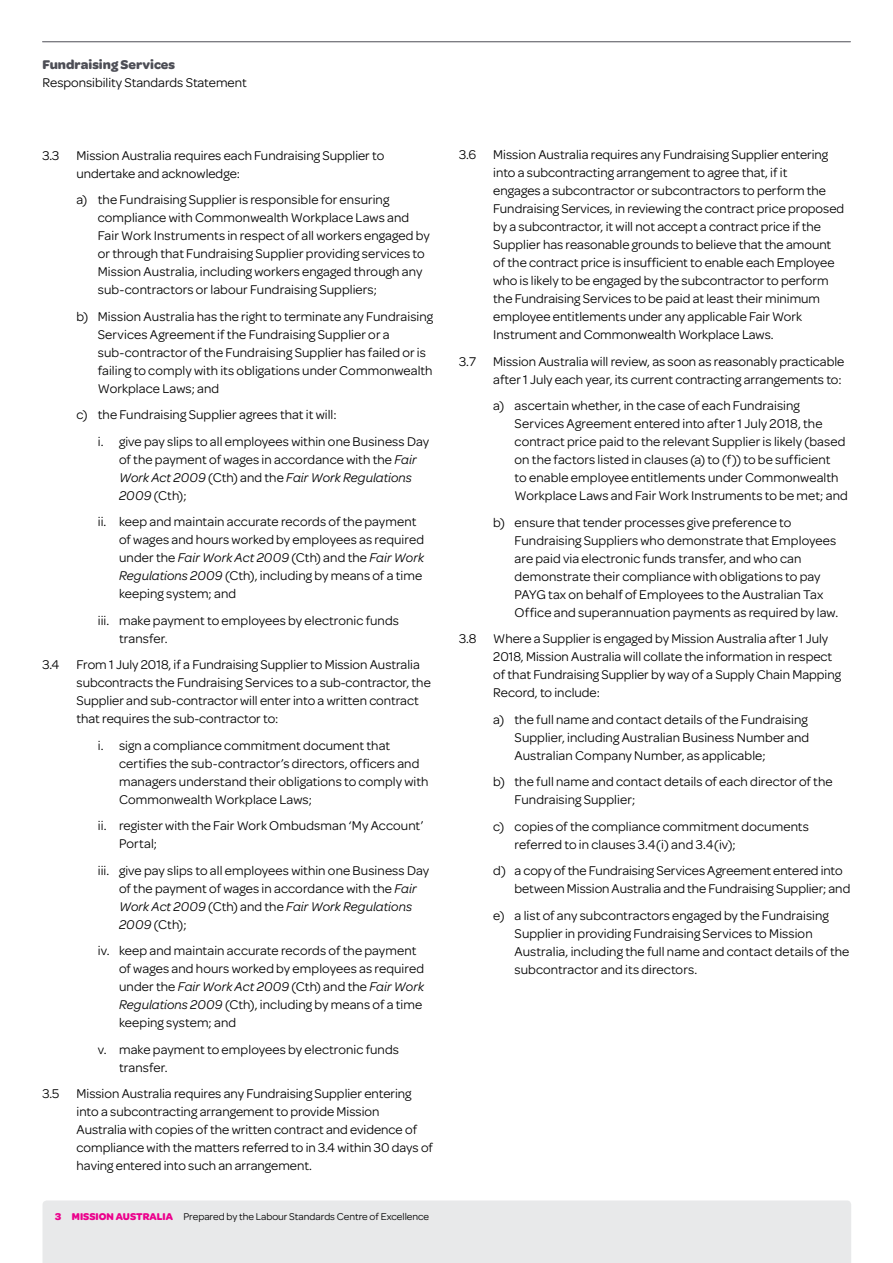
<style>
.page{position:relative;width:893px;height:1263px;background:#fff}
.page>*{position:absolute;margin:0;border:0;box-sizing:border-box;transform-origin:0 0}
.t1{font:13.5px/18px "Omnes";color:#000}
.t2{font:700 13.5px "Omnes";color:#4d4e56}
.t3{font:10.5px "Omnes";color:#000}
.s1{font-style:italic}
.s2{font-weight:700;color:#ec008c}
</style>
<div class="page">
<div style="left:43px;top:1200px;width:808px;height:63px;background:#e8e9ea"></div>
<hr style="left:43px;top:41px;width:807px;height:1px;background:#4d4e56">
<p class="t2" style="left:43px;top:57px;width:134px">Fundraising Services</p>
<p class="t1" style="left:43px;top:74px;width:206px">Responsibility Standards Statement</p>
<p class="t1" style="left:43px;top:146px;width:18px">3.3</p>
<p class="t1" style="left:77px;top:146px;width:309px">Mission Australia requires each Fundraising Supplier to undertake and acknowledge:</p>
<p class="t1" style="left:98px;top:191px;width:334px;text-indent:-21px">a) the Fundraising Supplier is responsible for ensuring compliance with Commonwealth Workplace Laws and Fair Work Instruments in respect of all workers engaged by or through that Fundraising Supplier providing services to Mission Australia, including workers engaged through any sub-contractors or labour Fundraising Suppliers;</p>
<p class="t1" style="left:98px;top:307px;width:337px;text-indent:-21px">b) Mission Australia has the right to terminate any Fundraising Services Agreement if the Fundraising Supplier or a sub-contractor of the Fundraising Supplier has failed or is failing to comply with its obligations under Commonwealth Workplace Laws; and</p>
<p class="t1" style="left:98px;top:401px;width:333px;line-height:26.5px;text-indent:-21px">c) the Fundraising Supplier agrees that it will:<br>i. give pay slips to all employees within one Business Day</p>
<p class="t1" style="left:119px;top:450px;width:299px">of the payment of wages in accordance with the <span class="s1">Fair<br>Work Act 2009</span> (Cth) and the <span class="s1">Fair Work Regulations<br>2009</span> (Cth);</p>
<p class="t1" style="left:119px;top:513px;width:306px;text-indent:-21px">ii. keep and maintain accurate records of the payment of wages and hours worked by employees as required under the <span class="s1">Fair Work Act 2009</span> (Cth) and the <span class="s1">Fair Work Regulations 2009</span> (Cth), including by means of a time keeping system; and</p>
<p class="t1" style="left:119px;top:611px;width:281px;text-indent:-21px">iii. make payment to employees by electronic funds transfer.</p>
<p class="t1" style="left:43px;top:656px;width:18px">3.4</p>
<p class="t1" style="left:77px;top:656px;width:356px">From 1 July 2018, if a Fundraising Supplier to Mission Australia subcontracts the Fundraising Services to a sub-contractor, the Supplier and sub-contractor will enter into a written contract that requires the sub-contractor to:</p>
<p class="t1" style="left:119px;top:736px;width:311px;text-indent:-21px">i. sign a compliance commitment document that certifies the sub-contractor’s directors, officers and managers understand their obligations to comply with Commonwealth Workplace Laws;</p>
<p class="t1" style="left:119px;top:817px;width:306px;text-indent:-21px">ii. register with the Fair Work Ombudsman ‘My Account’<br>Portal;</p>
<p class="t1" style="left:119px;top:861px;width:312px;text-indent:-21px">iii. give pay slips to all employees within one Business Day of the payment of wages in accordance with the <span class="s1">Fair Work Act 2009</span> (Cth) and the <span class="s1">Fair Work Regulations 2009</span> (Cth);</p>
<p class="t1" style="left:119px;top:942px;width:306px;text-indent:-21px">iv. keep and maintain accurate records of the payment of wages and hours worked by employees as required under the <span class="s1">Fair Work Act 2009</span> (Cth) and the <span class="s1">Fair Work Regulations 2009</span> (Cth), including by means of a time keeping system; and</p>
<p class="t1" style="left:119px;top:1040px;width:281px;text-indent:-21px">v. make payment to employees by electronic funds transfer.</p>
<p class="t1" style="left:43px;top:1085px;width:18px">3.5</p>
<p class="t1" style="left:77px;top:1085px;width:358px">Mission Australia requires any Fundraising Supplier entering into a subcontracting arrangement to provide Mission<br>Australia with copies of the written contract and evidence of compliance with the matters referred to in 3.4 within 30 days of having entered into such an arrangement.</p>
<p class="t3" style="left:55px;top:1211px;width:375px"><span class="s2">3 MISSION AUSTRALIA</span> Prepared by the Labour Standards Centre of Excellence</p>
<p class="t1" style="left:459px;top:146px;width:19px">3.6</p>
<p class="t1" style="left:493px;top:146px;width:352px">Mission Australia requires any Fundraising Supplier entering into a subcontracting arrangement to agree that, if it<br>engages a subcontractor or subcontractors to perform the Fundraising Services, in reviewing the contract price proposed by a subcontractor, it will not accept a contract price if the Supplier has reasonable grounds to believe that the amount of the contract price is insufficient to enable each Employee who is likely to be engaged by the subcontractor to perform the Fundraising Services to be paid at least their minimum employee entitlements under any applicable Fair Work Instrument and Commonwealth Workplace Laws.</p>
<p class="t1" style="left:459px;top:352px;width:18px">3.7</p>
<p class="t1" style="left:493px;top:352px;width:353px">Mission Australia will review, as soon as reasonably practicable after 1 July each year, its current contracting arrangements to:</p>
<p class="t1" style="left:515px;top:397px;width:335px;text-indent:-21px">a) ascertain whether, in the case of each Fundraising Services Agreement entered into after 1 July 2018, the contract price paid to the relevant Supplier is likely (based on the factors listed in clauses (a) to (f)) to be sufficient<br>to enable employee entitlements under Commonwealth Workplace Laws and Fair Work Instruments to be met; and</p>
<p class="t1" style="left:515px;top:513px;width:325px;text-indent:-21px">b) ensure that tender processes give preference to Fundraising Suppliers who demonstrate that Employees are paid via electronic funds transfer, and who can demonstrate their compliance with obligations to pay PAYG tax on behalf of Employees to the Australian Tax Office and superannuation payments as required by law.</p>
<p class="t1" style="left:493px;top:630px;width:349px;text-indent:-34px">3.8 Where a Supplier is engaged by Mission Australia after 1 July 2018, Mission Australia will collate the information in respect of that Fundraising Supplier by way of a Supply Chain Mapping Record, to include:</p>
<p class="t1" style="left:515px;top:710px;width:296px;text-align:justify;text-indent:-21px">a) the full name and contact details of the Fundraising Supplier, including Australian Business Number and Australian Company Number, as applicable;</p>
<p class="t1" style="left:515px;top:773px;width:320px;text-indent:-21px">b) the full name and contact details of each director of the<br>Fundraising Supplier;</p>
<p class="t1" style="left:515px;top:817px;width:296px;text-indent:-21px">c) copies of the compliance commitment documents referred to in clauses 3.4(i) and 3.4(iv);</p>
<p class="t1" style="left:515px;top:862px;width:337px;text-indent:-21px">d) a copy of the Fundraising Services Agreement entered into between Mission Australia and the Fundraising Supplier; and</p>
<p class="t1" style="left:515px;top:906px;width:336px;text-indent:-21px">e) a list of any subcontractors engaged by the Fundraising Supplier in providing Fundraising Services to Mission Australia, including the full name and contact details of the subcontractor and its directors.</p>
</div>
